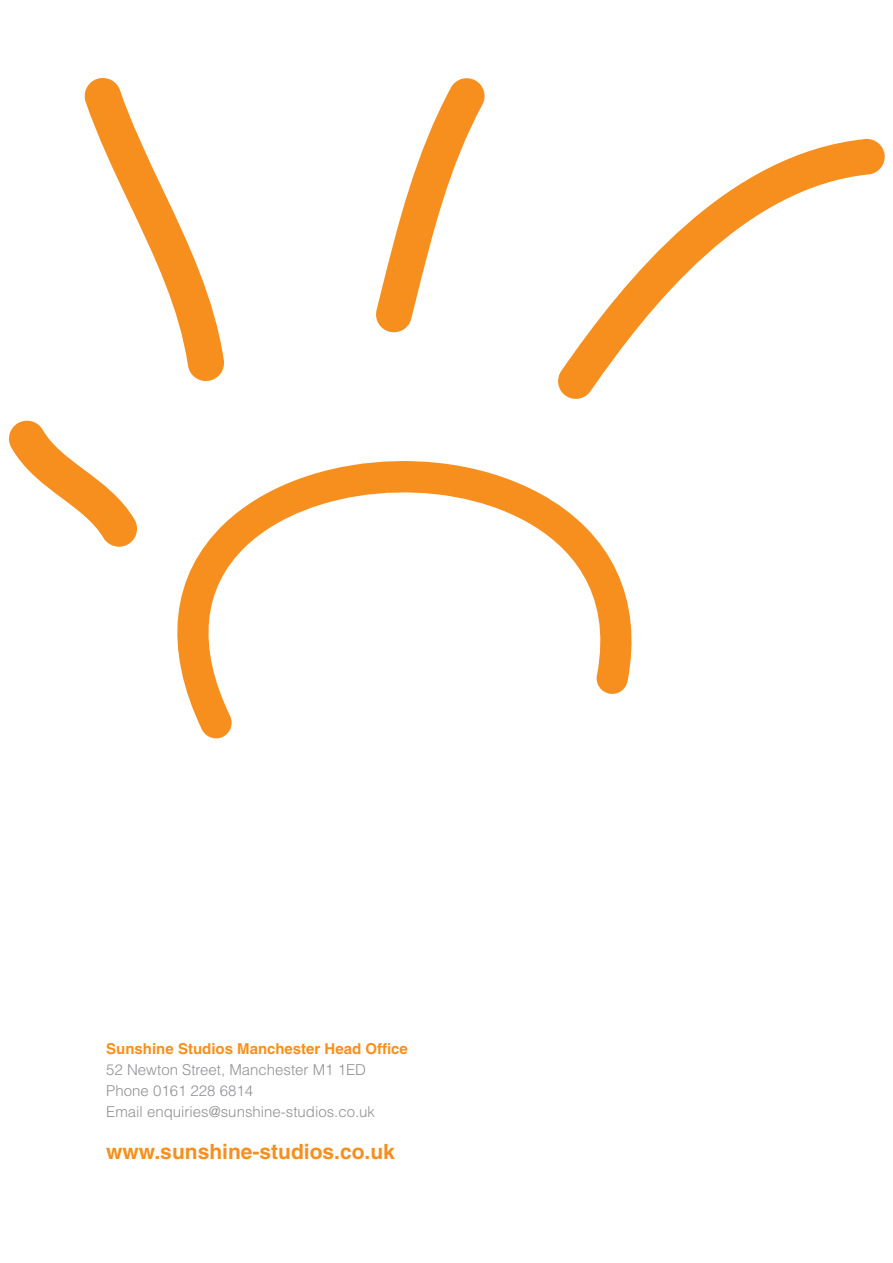
<style>
.page{position:relative;width:893px;height:1263px;background:#fff}
.page>*{position:absolute;margin:0;border:0;box-sizing:border-box;transform-origin:0 0}
.t1{font:700 21px "Helvetica LT";color:#f78f1e}
.t2{font:300 15px/21px "Helvetica LT";color:#919195}
.t3{font:700 15px "Helvetica LT";color:#f78f1e}
</style>
<div class="page">
<svg style="left:84px;top:78px;width:140px;height:303px"></svg>
<svg style="left:376px;top:78px;width:109px;height:254px"></svg>
<svg style="left:558px;top:138px;width:327px;height:261px"></svg>
<svg style="left:9px;top:420px;width:128px;height:127px"></svg>
<svg style="left:177px;top:461px;width:455px;height:277px"></svg>
<p class="t3" style="left:106px;top:1040px;width:303px">Sunshine Studios Manchester Head Office</p>
<p class="t2" style="left:106px;top:1059px;width:270px">52 Newton Street, Manchester M1 1ED<br>Phone 0161 228 6814<br>Email enquiries@sunshine-studios.co.uk</p>
<h1 class="t1" style="left:106px;top:1139px;width:290px">www.sunshine-studios.co.uk</h1>
</div>
